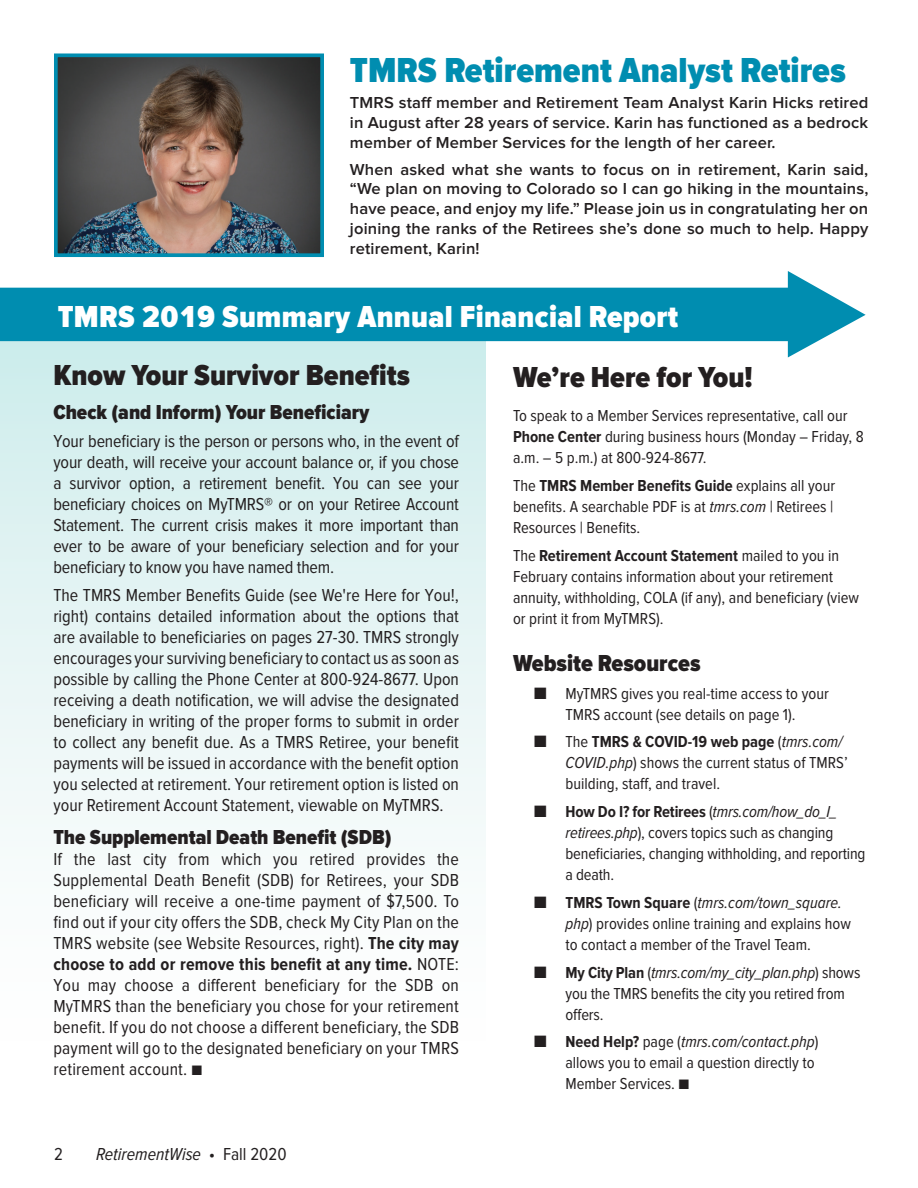
<style>
.page{position:relative;width:918px;height:1188px;background:#fff}
.page>*{position:absolute;margin:0;border:0;box-sizing:border-box;transform-origin:0 0}
.Head_1{font:900 36px "Proxima Nova Cond";color:#008db0}
.t1{font:900 31.5px "Proxima Nova Cond";letter-spacing:.01em;color:#fff}
.Head_1-2{font:900 30px "Proxima Nova Cond";color:#231f20}
.Head_2{font:900 24px "Proxima Nova Cond";color:#231f20}
.Head_2-2{font:900 21px "Proxima Nova Cond";color:#231f20}
.t2{font:18px/21px "Proxima Nova Cond";color:#231f20;text-align:justify}
.t3{font:italic 18px "Proxima Nova Cond";color:#231f20}
.newBullets{font:16.5px/21px "Proxima Nova Cond";color:#231f20}
.t4{font:600 16.5px/19.8px "Proxima Nova";letter-spacing:.01em;color:#231f20;text-align:justify}
.s1{font-weight:700}
.s2{font-size:16.5px}
.s3{font-style:normal}
.s4{font-style:italic}
</style>
<div class="page">
<div style="left:0;top:302px;width:486px;height:751px;background:linear-gradient(to bottom,#cdeceb,#fff)"></div>
<img style="left:59px;top:58px;width:260px;height:194px">
<div style="left:54px;top:53px;width:270px;height:204px;border:4px solid #008db0"></div>
<svg style="left:0;top:271px;width:866px;height:86px;fill:#008db0"></svg>
<p class="Head_1" style="left:350px;top:53px;width:497px">TMRS Retirement Analyst Retires</p>
<p class="t4" style="left:350px;top:94px;width:520px">TMRS staff member and Retirement Team Analyst Karin Hicks retired in August after 28 years of service. Karin has functioned as a bedrock member of Member Services for the length of her career.</p>
<p class="t4" style="left:350px;top:160px;width:520px">When asked what she wants to focus on in retirement, Karin said, “We plan on moving to Colorado so I can go hiking in the mountains, have peace, and enjoy my life.” Please join us in congratulating her on joining the ranks of the Retirees she’s done so much to help. Happy retirement, Karin!</p>
<p class="t1" style="left:58px;top:302px;width:622px">TMRS 2019 Summary Annual Financial Report</p>
<p class="Head_1-2" style="left:53px;top:362px;width:358px">Know Your Survivor Benefits</p>
<p class="Head_2-2" style="left:53px;top:403px;width:318px">Check (and Inform) Your Beneficiary</p>
<p class="t2" style="left:53px;top:431px;width:407px">Your beneficiary is the person or persons who, in the event of your death, will receive your account balance or, if you chose a survivor option, a retirement benefit. You can see your beneficiary choices on MyTMRS® or on your Retiree Account Statement. The current crisis makes it more important than ever to be aware of your beneficiary selection and for your beneficiary to know you have named them.</p>
<p class="t2" style="left:53px;top:585px;width:407px">The TMRS Member Benefits Guide (see We're Here for You!, right) contains detailed information about the options that are available to beneficiaries on pages 27-30. TMRS strongly encourages your surviving beneficiary to contact us as soon as possible by calling the Phone Center at 800-924-8677. Upon receiving a death notification, we will advise the designated beneficiary in writing of the proper forms to submit in order to collect any benefit due. As a TMRS Retiree, your benefit payments will be issued in accordance with the benefit option you selected at retirement. Your retirement option is listed on your Retirement Account Statement, viewable on MyTMRS.</p>
<p class="Head_2-2" style="left:53px;top:828px;width:340px">The Supplemental Death Benefit (SDB)</p>
<p class="t2" style="left:53px;top:850px;width:407px">If the last city from which you retired provides the Supplemental Death Benefit (SDB) for Retirees, your SDB beneficiary will receive a one-time payment of $7,500. To find out if your city offers the SDB, check My City Plan on the TMRS website (see Website Resources, right). <span class="s1">The city may choose to add or remove this benefit at any time.</span> NOTE:<br>You may choose a different beneficiary for the SDB on MyTMRS than the beneficiary you chose for your retirement benefit. If you do not choose a different beneficiary, the SDB payment will go to the designated beneficiary on your TMRS retirement account. <span class="s2">■</span></p>
<p class="t2" style="left:54px;top:1144px;width:10px">2</p>
<p class="t3" style="left:96px;top:1146px;width:192px">RetirementWise <span class="s3">• Fall 2020</span></p>
<p class="Head_1-2" style="left:513px;top:363px;width:241px">We’re Here for You!</p>
<p class="newBullets" style="left:513px;top:406px;width:352px">To speak to a Member Services representative, call our<br><span class="s1">Phone Center</span> during business hours (Monday – Friday, 8 a.m. – 5 p.m.) at 800-924-8677.</p>
<p class="newBullets" style="left:513px;top:475px;width:324px;text-align:justify">The <span class="s1">TMRS Member Benefits Guide</span> explains all your benefits. A searchable PDF is at <span class="s4">tmrs.com</span> | Retirees | Resources | Benefits.</p>
<p class="newBullets" style="left:513px;top:545px;width:347px">The <span class="s1">Retirement Account Statement</span> mailed to you in February contains information about your retirement annuity, withholding, COLA (if any), and beneficiary (view or print it from MyTMRS).</p>
<p class="Head_2" style="left:513px;top:652px;width:189px">Website Resources</p>
<p class="newBullets" style="left:534px;top:683px;width:296px;text-align:center">■ MyTMRS gives you real-time access to your<br>TMRS account (see details on page 1).</p>
<p class="newBullets" style="left:566px;top:732px;width:284px;text-indent:-32px">■ The <span class="s1">TMRS &amp; COVID-19 web page</span> (<span class="s4">tmrs.com/<br>COVID.php</span>) shows the current status of TMRS’ building, staff, and travel.</p>
<p class="newBullets" style="left:566px;top:802px;width:302px;text-indent:-32px">■ <span class="s1">How Do I? for Retirees</span> (<span class="s4">tmrs.com/how_do_I_ retirees.php</span>), covers topics such as changing beneficiaries, changing withholding, and reporting a death.</p>
<p class="newBullets" style="left:566px;top:892px;width:287px;text-indent:-32px">■ <span class="s1">TMRS Town Square</span> (<span class="s4">tmrs.com/town_square. php</span>) provides online training and explains how to contact a member of the Travel Team.</p>
<p class="newBullets" style="left:566px;top:962px;width:296px;text-indent:-32px">■ <span class="s1">My City Plan</span> (<span class="s4">tmrs.com/my_city_plan.php</span>) shows you the TMRS benefits the city you retired from offers.</p>
<p class="newBullets" style="left:566px;top:1032px;width:255px;text-indent:-32px">■ <span class="s1">Need Help?</span> page (<span class="s4">tmrs.com/contact.php</span>) allows you to email a question directly to<br>Member Services. ■</p>
</div>
